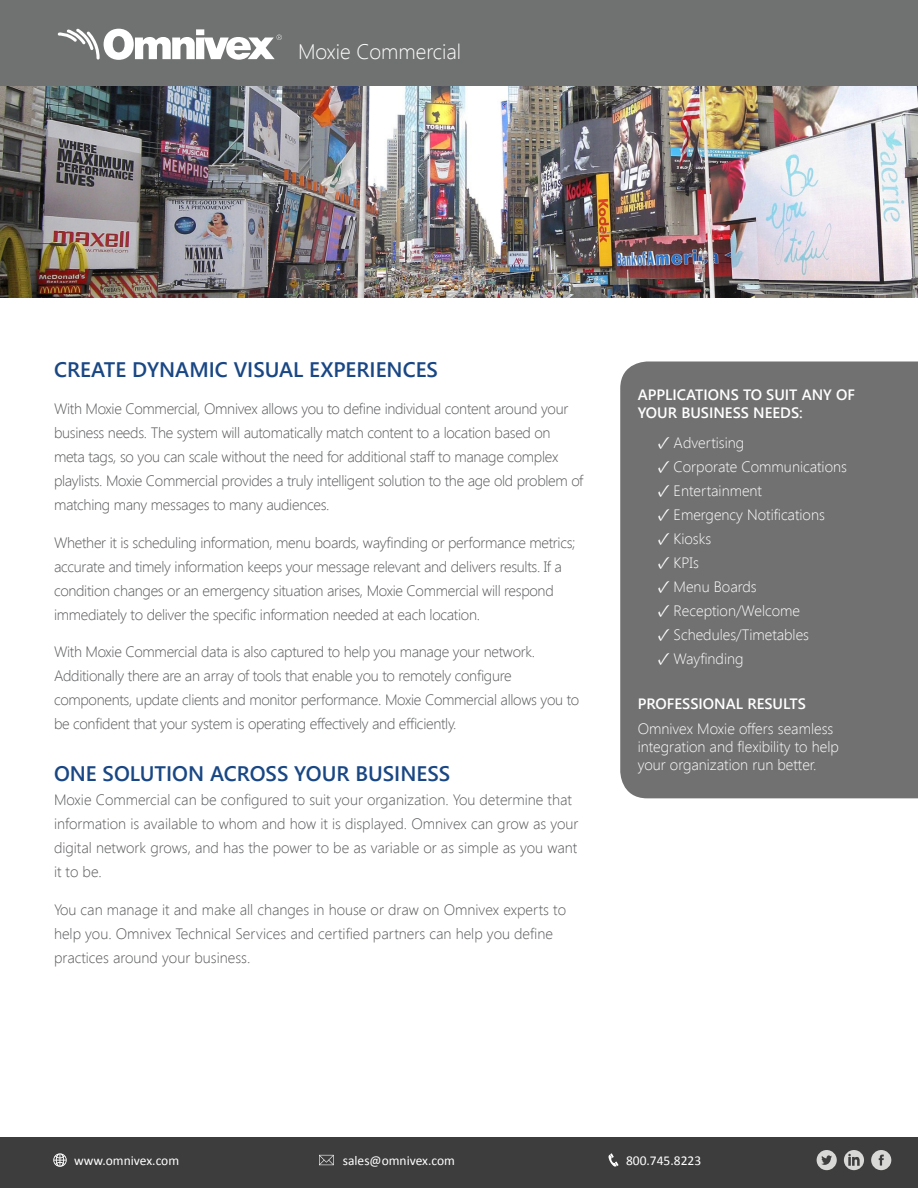
<style>
.page{position:relative;width:918px;height:1188px;background:#fff}
.page>*{position:absolute;margin:0;border:0;box-sizing:border-box;transform-origin:0 0}
.t1{font:600 21px "Segoe UI";color:#194784}
.t2{font:300 21px "Segoe UI";color:#fff}
.t3{font:300 15px/24px "Segoe UI";letter-spacing:-.02em;color:#57585a}
.t4{font:300 15px/24px "Segoe UI";color:#57585a}
.t5{font:300 15px/18px "Segoe UI";color:#fff}
.t6{font:600 15px/18px "Segoe UI";color:#fff}
.t7{font:13.5px "Calibri";color:#fff}
.s1{font-family:"Minion Pro";font-weight:400;font-size:18px}
</style>
<div class="page">
<div style="left:0;top:0;width:918px;height:86px;background:#707171"></div>
<svg style="left:58px;top:29px;width:224px;height:31px"></svg>
<div style="left:620px;top:362px;width:298px;height:436px;background:#717171"></div>
<div style="left:0;top:1138px;width:918px;height:50px;background:#3d3d3d"></div>
<svg style="left:844px;top:1150px;width:20px;height:20px"></svg>
<svg style="left:817px;top:1150px;width:20px;height:20px"></svg>
<svg style="left:608px;top:1153px;width:11px;height:14px"></svg>
<svg style="left:53px;top:1153px;width:14px;height:14px"></svg>
<svg style="left:319px;top:1155px;width:15px;height:10px"></svg>
<svg style="left:871px;top:1150px;width:20px;height:20px"></svg>
<img style="left:0;top:86px;width:918px;height:212px">
<p class="t2" style="left:298px;top:38px;width:165px">Moxie Commercial</p>
<p class="t1" style="left:54px;top:352px;width:386px">CREATE DYNAMIC VISUAL EXPERIENCES</p>
<p class="t3" style="left:54px;top:396px;width:531px">With Moxie Commercial, Omnivex allows you to define individual content around your business needs. The system will automatically match content to a location based on meta tags, so you can scale without the need for additional staff to manage complex playlists. Moxie Commercial provides a truly intelligent solution to the age old problem of matching many messages to many audiences.</p>
<p class="t3" style="left:54px;top:530px;width:523px">Whether it is scheduling information, menu boards, wayfinding or performance metrics; accurate and timely information keeps your message relevant and delivers results. If a condition changes or an emergency situation arises, Moxie Commercial will respond immediately to deliver the specific information needed at each location.</p>
<p class="t3" style="left:54px;top:639px;width:527px">With Moxie Commercial data is also captured to help you manage your network.<br>Additionally there are an array of tools that enable you to remotely configure components, update clients and monitor performance. Moxie Commercial allows you to be confident that your system is operating effectively and efficiently.</p>
<p class="t1" style="left:54px;top:757px;width:398px">ONE SOLUTION ACROSS YOUR BUSINESS</p>
<p class="t4" style="left:54px;top:788px;width:526px">Moxie Commercial can be configured to suit your organization. You determine that information is available to whom and how it is displayed. Omnivex can grow as your digital network grows, and has the power to be as variable or as simple as you want it to be.</p>
<p class="t4" style="left:54px;top:897px;width:514px">You can manage it and make all changes in house or draw on Omnivex experts to help you. Omnivex Technical Services and certified partners can help you define practices around your business.</p>
<p class="t6" style="left:638px;top:385px;width:219px">APPLICATIONS TO SUIT ANY OF<br>YOUR BUSINESS NEEDS:</p>
<p class="t5" style="left:658px;top:434px;width:88px"><span class="s1">✓</span> Advertising</p>
<p class="t5" style="left:658px;top:458px;width:191px"><span class="s1">✓</span> Corporate Communications</p>
<p class="t5" style="left:658px;top:482px;width:106px"><span class="s1">✓</span> Entertainment</p>
<p class="t5" style="left:658px;top:506px;width:168px"><span class="s1">✓</span> Emergency Notifications</p>
<p class="t5" style="left:658px;top:530px;width:55px"><span class="s1">✓</span> Kiosks</p>
<p class="t5" style="left:658px;top:554px;width:42px"><span class="s1">✓</span> KPIs</p>
<p class="t5" style="left:658px;top:578px;width:100px"><span class="s1">✓</span> Menu Boards</p>
<p class="t5" style="left:658px;top:602px;width:144px"><span class="s1">✓</span> Reception/Welcome</p>
<p class="t5" style="left:658px;top:626px;width:153px"><span class="s1">✓</span> Schedules/Timetables</p>
<p class="t5" style="left:658px;top:650px;width:87px"><span class="s1">✓</span> Wayfinding</p>
<p class="t6" style="left:638px;top:695px;width:170px">PROFESSIONAL RESULTS</p>
<p class="t5" style="left:638px;top:719px;width:203px">Omnivex Moxie offers seamless integration and flexibility to help your organization run better.</p>
<p class="t7" style="left:74px;top:1151px;width:106px">www.omnivex.com</p>
<p class="t7" style="left:343px;top:1151px;width:114px">sales@omnivex.com</p>
<p class="t7" style="left:626px;top:1151px;width:77px">800.745.8223</p>
</div>
